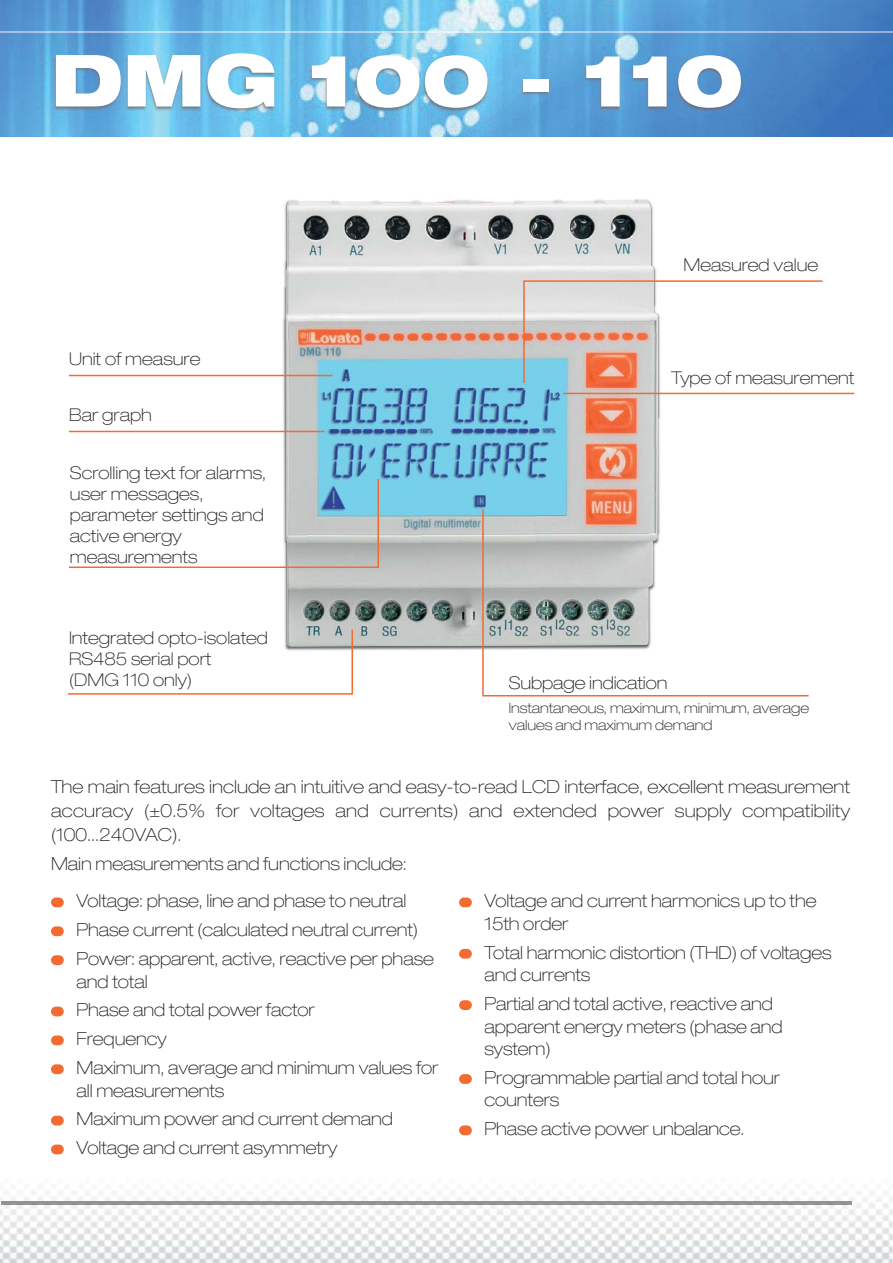
<style>
.page{position:relative;width:893px;height:1263px;background:#fff}
.page>*{position:absolute;margin:0;border:0;box-sizing:border-box;transform-origin:0 0}
.t1{font:900 expanded 72px "Helvetica Neue";color:#fff}
.t2{font:100 expanded 18px/28.8px "Helvetica Neue";letter-spacing:-.005em;color:#231f20}
.t3{font:100 expanded 17.55px/21.1px "Helvetica Neue";color:#231f20}
.t4{font:100 expanded 14.25px/16.5px "Helvetica Neue";letter-spacing:-.005em;color:#231f20}
</style>
<div class="page">
<img style="left:0;top:0;width:893px;height:136px">
<img style="left:0;top:1127px;width:892px;height:136px">
<img style="left:37px;top:40px;width:827px;height:97px">
<div style="left:51px;top:898px;width:13px;height:9px;background:#f36b31;border-radius:5px"></div>
<div style="left:51px;top:926px;width:13px;height:10px;background:#f36b31;border-radius:5px"></div>
<div style="left:51px;top:955px;width:13px;height:10px;background:#f36b31;border-radius:5px"></div>
<div style="left:51px;top:1007px;width:13px;height:9px;background:#f36b31;border-radius:5px"></div>
<div style="left:51px;top:1035px;width:13px;height:10px;background:#f36b31;border-radius:5px"></div>
<div style="left:51px;top:1064px;width:13px;height:10px;background:#f36b31;border-radius:5px"></div>
<div style="left:51px;top:1116px;width:13px;height:9px;background:#f36b31;border-radius:5px"></div>
<div style="left:51px;top:1145px;width:13px;height:9px;background:#f36b31;border-radius:5px"></div>
<div style="left:459px;top:898px;width:13px;height:9px;background:#f36b31;border-radius:5px"></div>
<div style="left:459px;top:949px;width:13px;height:10px;background:#f36b31;border-radius:5px"></div>
<div style="left:459px;top:1000px;width:13px;height:10px;background:#f36b31;border-radius:5px"></div>
<div style="left:459px;top:1074px;width:13px;height:10px;background:#f36b31;border-radius:5px"></div>
<div style="left:459px;top:1125px;width:13px;height:10px;background:#f36b31;border-radius:5px"></div>
<img style="left:0;top:31px;width:893px;height:2px">
<img style="left:204px;top:199px;width:528px;height:451px">
<img style="left:286px;top:200px;width:372px;height:447px">
<hr style="left:563px;top:393px;width:291px;height:1px;background:#f36b31">
<hr style="left:69px;top:375px;width:264px;height:1px;background:#f36b31">
<hr style="left:69px;top:431px;width:256px;height:1px;background:#f36b31">
<svg style="left:522px;top:280px;width:301px;height:105px"></svg>
<svg style="left:481px;top:508px;width:328px;height:189px"></svg>
<svg style="left:68px;top:628px;width:286px;height:67px"></svg>
<svg style="left:69px;top:477px;width:311px;height:92px"></svg>
<hr style="left:1px;top:1202px;width:851px;height:3px;background:#919396">
<h1 class="t1" style="left:51px;top:53px;width:694px">DMG 100 - 110</h1>
<p class="t3" style="left:69px;top:350px;width:133px">Unit of measure</p>
<p class="t3" style="left:69px;top:406px;width:84px">Bar graph</p>
<p class="t3" style="left:70px;top:464px;width:198px">Scrolling text for alarms, user messages, parameter settings and active energy measurements</p>
<p class="t3" style="left:69px;top:629px;width:200px">Integrated opto-isolated<br>RS485 serial port<br>(DMG 110 only)</p>
<p class="t3" style="left:683px;top:256px;width:136px">Measured value</p>
<p class="t3" style="left:672px;top:369px;width:184px">Type of measurement</p>
<p class="t3" style="left:509px;top:674px;width:160px">Subpage indication</p>
<p class="t4" style="left:509px;top:701px;width:302px">Instantaneous, maximum, minimum, average values and maximum demand</p>
<p class="t2" style="left:51px;top:777px;width:800px;line-height:24px;text-align:justify">The main features include an intuitive and easy-to-read LCD interface, excellent measurement accuracy (±0.5% for voltages and currents) and extended power supply compatibility (100...240VAC).</p>
<p class="t2" style="left:51px;top:851px;width:357px">Main measurements and functions include:</p>
<p class="t2" style="left:77px;top:888px;width:359px">Voltage: phase, line and phase to neutral<br>Phase current (calculated neutral current)<br>Power: apparent, active, reactive per phase</p>
<p class="t2" style="left:77px;top:969px;width:363px">and total<br>Phase and total power factor<br>Frequency<br>Maximum, average and minimum values for</p>
<p class="t2" style="left:77px;top:1078px;width:318px">all measurements<br>Maximum power and current demand<br>Voltage and current asymmetry</p>
<p class="t2" style="left:485px;top:891px;width:333px;line-height:22.5px">Voltage and current harmonics up to the<br>15th order</p>
<p class="t2" style="left:485px;top:943px;width:348px;line-height:22.5px">Total harmonic distortion (THD) of voltages and currents</p>
<p class="t2" style="left:485px;top:994px;width:300px;line-height:22.5px">Partial and total active, reactive and apparent energy meters (phase and system)</p>
<p class="t2" style="left:485px;top:1068px;width:297px;line-height:22.5px">Programmable partial and total hour counters</p>
<p class="t2" style="left:485px;top:1116px;width:261px">Phase active power unbalance.</p>
</div>
